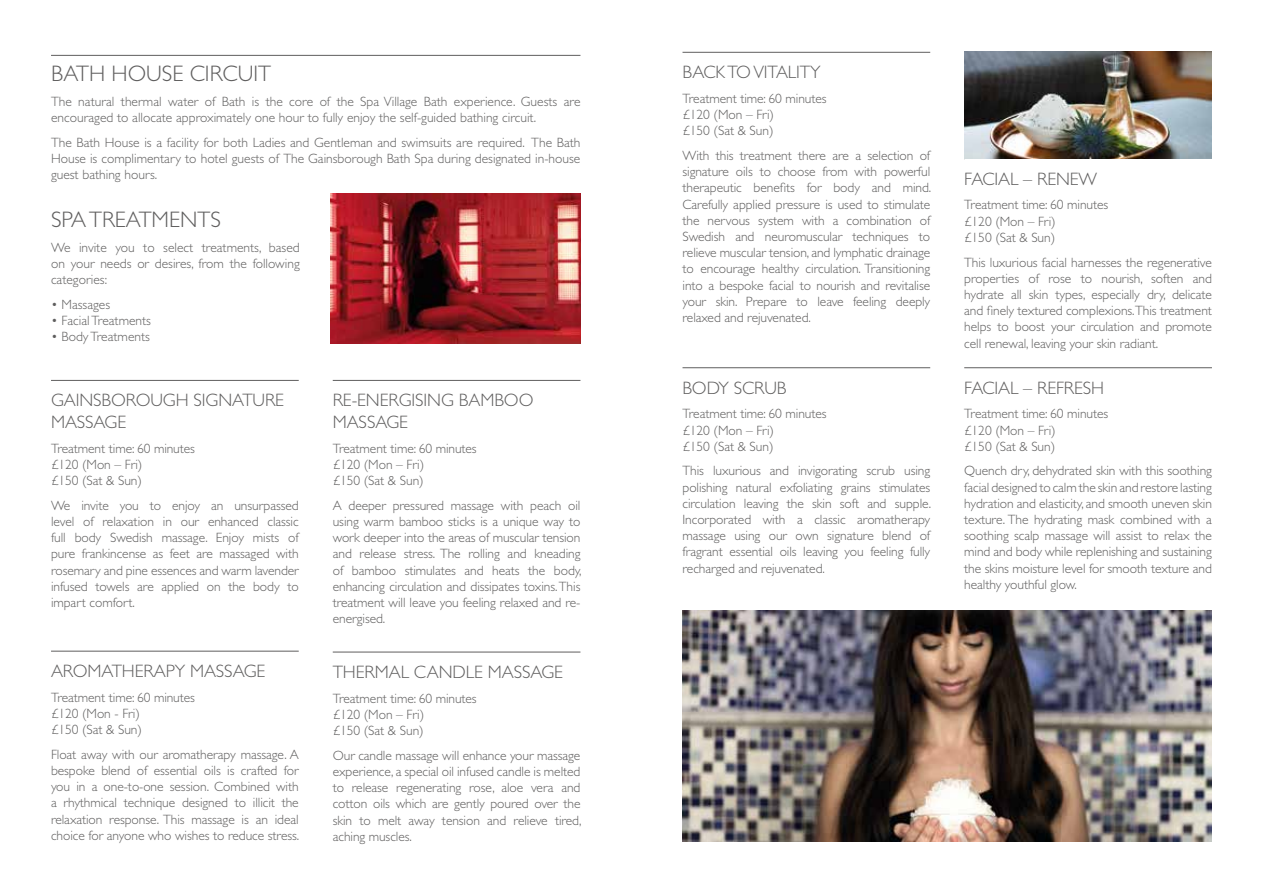
<style>
.page{position:relative;width:1263px;height:893px;background:#fff}
.page>*{position:absolute;margin:0;border:0;box-sizing:border-box;transform-origin:0 0}
.t1{font:300 22.5px "Gill Sans Std";color:#5f5e5e}
.t2{font:300 18px/21.6px "Gill Sans Std";letter-spacing:-.005em;color:#5f5e5e}
.t3{font:300 13.5px/16.2px "Gill Sans Std";letter-spacing:-.005em;color:#5f5e5e;text-align:justify}
</style>
<div class="page">
<img style="left:330px;top:193px;width:250px;height:151px">
<img style="left:682px;top:610px;width:530px;height:232px">
<hr style="left:51px;top:380px;width:248px;height:1px;background:#5f5e5e">
<hr style="left:51px;top:651px;width:248px;height:1px;background:#5f5e5e">
<hr style="left:333px;top:380px;width:247px;height:1px;background:#5f5e5e">
<hr style="left:333px;top:652px;width:247px;height:1px;background:#5f5e5e">
<hr style="left:51px;top:55px;width:529px;height:1px;background:#5f5e5e">
<hr style="left:682px;top:52px;width:248px;height:1px;background:#5f5e5e">
<hr style="left:682px;top:367px;width:248px;height:1px;background:#5f5e5e">
<hr style="left:964px;top:367px;width:248px;height:1px;background:#5f5e5e">
<img style="left:964px;top:51px;width:248px;height:107px">
<h1 class="t1" style="left:51px;top:61px;width:222px">BATH HOUSE CIRCUIT</h1>
<p class="t3" style="left:51px;top:93px;width:531px">The natural thermal water of Bath is the core of the Spa Village Bath experience. Guests are encouraged to allocate approximately one hour to fully enjoy the self-guided bathing circuit.</p>
<p class="t3" style="left:51px;top:134px;width:531px">The Bath House is a facility for both Ladies and Gentleman and swimsuits are required. The Bath House is complimentary to hotel guests of The Gainsborough Bath Spa during designated in-house guest bathing hours.</p>
<h1 class="t1" style="left:51px;top:207px;width:171px">SPA TREATMENTS</h1>
<p class="t3" style="left:51px;top:239px;width:250px">We invite you to select treatments, based on your needs or desires, from the following categories:</p>
<p class="t3" style="left:51px;top:297px;width:61px">• Massages</p>
<p class="t3" style="left:51px;top:313px;width:102px">• Facial Treatments</p>
<p class="t3" style="left:51px;top:329px;width:100px">• Body Treatments</p>
<h2 class="t2" style="left:51px;top:390px;width:233px">GAINSBOROUGH SIGNATURE<br>MASSAGE</h2>
<p class="t3" style="left:51px;top:440px;width:145px;text-align:left">Treatment time: 60 minutes £120 (Mon – Fri)<br>£150 (Sat &amp; Sun)</p>
<p class="t3" style="left:51px;top:497px;width:249px">We invite you to enjoy an unsurpassed level of relaxation in our enhanced classic full body Swedish massage. Enjoy mists of pure frankincense as feet are massaged with rosemary and pine essences and warm lavender infused towels are applied on the body to impart comfort.</p>
<h2 class="t2" style="left:51px;top:660px;width:214px">AROMATHERAPY MASSAGE</h2>
<p class="t3" style="left:51px;top:689px;width:145px;text-align:left">Treatment time: 60 minutes £120 (Mon - Fri)<br>£150 (Sat &amp; Sun)</p>
<p class="t3" style="left:51px;top:746px;width:250px">Float away with our aromatherapy massage. A bespoke blend of essential oils is crafted for you in a one-to-one session. Combined with a rhythmical technique designed to illicit the relaxation response. This massage is an ideal choice for anyone who wishes to reduce stress.</p>
<h2 class="t2" style="left:333px;top:390px;width:202px">RE-ENERGISING BAMBOO<br>MASSAGE</h2>
<p class="t3" style="left:333px;top:440px;width:145px;text-align:left">Treatment time: 60 minutes £120 (Mon – Fri)<br>£150 (Sat &amp; Sun)</p>
<p class="t3" style="left:333px;top:497px;width:250px">A deeper pressured massage with peach oil using warm bamboo sticks is a unique way to work deeper into the areas of muscular tension and release stress. The rolling and kneading of bamboo stimulates and heats the body, enhancing circulation and dissipates toxins. This treatment will leave you feeling relaxed and re&shy;energised.</p>
<h2 class="t2" style="left:333px;top:661px;width:230px">THERMAL CAN DLE MASSAGE</h2>
<p class="t3" style="left:333px;top:690px;width:145px;text-align:left">Treatment time: 60 minutes £120 (Mon – Fri)<br>£150 (Sat &amp; Sun)</p>
<p class="t3" style="left:333px;top:747px;width:250px">Our candle massage will enhance your massage experience, a special oil infused candle is melted to release regenerating rose, aloe vera and cotton oils which are gently poured over the skin to melt away tension and relieve tired, aching muscles.</p>
<h2 class="t2" style="left:682px;top:62px;width:140px">BACK TO VITALITY</h2>
<p class="t3" style="left:682px;top:90px;width:145px;text-align:left">Treatment time: 60 minutes £120 (Mon – Fri)<br>£150 (Sat &amp; Sun)</p>
<p class="t3" style="left:682px;top:148px;width:250px">With this treatment there are a selection of signature oils to choose from with powerful therapeutic benefits for body and mind.<br>Carefully applied pressure is used to stimulate the nervous system with a combination of Swedish and neuromuscular techniques to relieve muscular tension, and lymphatic drainage to encourage healthy circulation. Transitioning into a bespoke facial to nourish and revitalise your skin. Prepare to leave feeling deeply relaxed and rejuvenated.</p>
<h2 class="t2" style="left:682px;top:377px;width:105px">BODY SCRUB</h2>
<p class="t3" style="left:682px;top:406px;width:145px;text-align:left">Treatment time: 60 minutes £120 (Mon – Fri)<br>£150 (Sat &amp; Sun)</p>
<p class="t3" style="left:682px;top:463px;width:250px">This luxurious and invigorating scrub using polishing natural exfoliating grains stimulates circulation leaving the skin soft and supple.<br>Incorporated with a classic aromatherapy massage using our own signature blend of fragrant essential oils leaving you feeling fully recharged and rejuvenated.</p>
<h2 class="t2" style="left:964px;top:168px;width:134px">FACIAL – RENEW</h2>
<p class="t3" style="left:964px;top:197px;width:145px;text-align:left">Treatment time: 60 minutes £120 (Mon – Fri)<br>£150 (Sat &amp; Sun)</p>
<p class="t3" style="left:964px;top:254px;width:249px">This luxurious facial harnesses the regenerative properties of rose to nourish, soften and hydrate all skin types, especially dry, delicate and finely textured complexions.This treatment helps to boost your circulation and promote cell renewal, leaving your skin radiant.</p>
<h2 class="t2" style="left:964px;top:377px;width:141px">FACIAL – REFRESH</h2>
<p class="t3" style="left:964px;top:406px;width:145px;text-align:left">Treatment time: 60 minutes £120 (Mon – Fri)<br>£150 (Sat &amp; Sun)</p>
<p class="t3" style="left:964px;top:463px;width:249px">Quench dry, dehydrated skin with this soothing facial designed to calm the skin and restore lasting hydration and elasticity, and smooth uneven skin texture. The hydrating mask combined with a soothing scalp massage will assist to relax the mind and body while replenishing and sustaining the skins moisture level for smooth texture and healthy youthful glow.</p>
</div>
